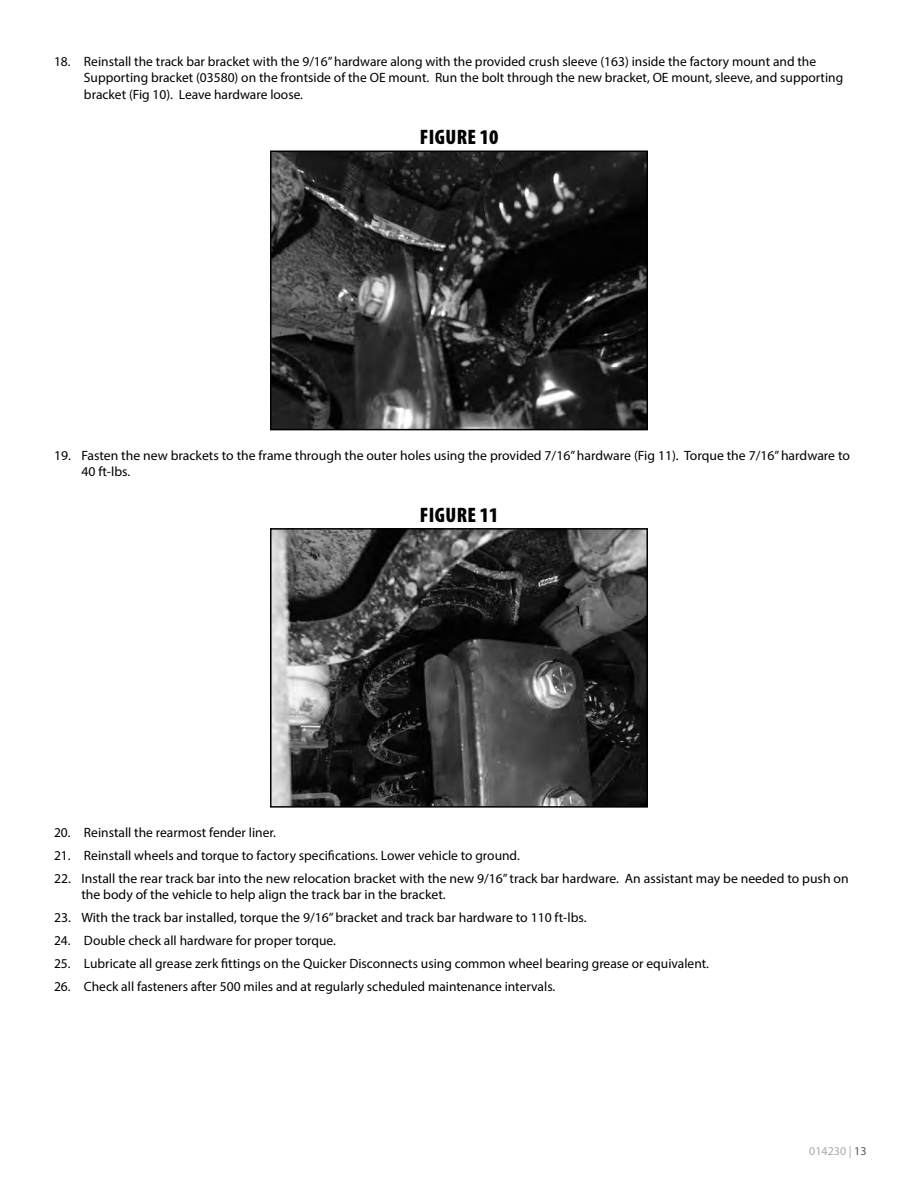
<style>
.page{position:relative;width:918px;height:1188px;background:#fff}
.page>*{position:absolute;margin:0;border:0;box-sizing:border-box;transform-origin:0 0}
.t1{font:900 condensed 21px "Myriad Pro";letter-spacing:.02em;color:#000}
.t2{font:13.5px/16.2px "Myriad Pro";color:#000}
.t3{font:12px "Myriad Pro";color:#a7a9ac}
.s1{color:#58595b}
</style>
<div class="page">
<img style="left:273px;top:154px;width:372px;height:273px">
<div style="left:270px;top:151px;width:378px;height:279px;border:2px solid #000"></div>
<img style="left:273px;top:531px;width:372px;height:274px">
<div style="left:270px;top:528px;width:378px;height:280px;border:2px solid #000"></div>
<p class="t2" style="left:84px;top:53px;width:761px;text-indent:-30px">18. Reinstall the track bar bracket with the 9/16” hardware along with the provided crush sleeve (163) inside the factory mount and the<br>Supporting bracket (03580) on the frontside of the OE mount. Run the bolt through the new bracket, OE mount, sleeve, and supporting bracket (Fig 10). Leave hardware loose.</p>
<h1 class="t1" style="left:420px;top:125px;width:80px">FIGURE 10</h1>
<p class="t2" style="left:81px;top:447px;width:770px;text-indent:-27px">19. Fasten the new brackets to the frame through the outer holes using the provided 7/16” hardware (Fig 11). Torque the 7/16” hardware to<br>40 ft-lbs.</p>
<h1 class="t1" style="left:420px;top:503px;width:80px">FIGURE 11</h1>
<p class="t2" style="left:54px;top:824px;width:224px">20. Reinstall the rearmost fender liner.</p>
<p class="t2" style="left:54px;top:847px;width:467px">21. Reinstall wheels and torque to factory specifications. Lower vehicle to ground.</p>
<p class="t2" style="left:81px;top:870px;width:769px;text-indent:-27px">22. Install the rear track bar into the new relocation bracket with the new 9/16” track bar hardware. An assistant may be needed to push on the body of the vehicle to help align the track bar in the bracket.</p>
<p class="t2" style="left:54px;top:910px;width:534px">23. With the track bar installed, torque the 9/16” bracket and track bar hardware to 110 ft-lbs.</p>
<p class="t2" style="left:54px;top:932px;width:283px">24. Double check all hardware for proper torque.</p>
<p class="t2" style="left:54px;top:955px;width:657px">25. Lubricate all grease zerk fittings on the Quicker Disconnects using common wheel bearing grease or equivalent.</p>
<p class="t2" style="left:54px;top:978px;width:503px">26. Check all fasteners after 500 miles and at regularly scheduled maintenance intervals.</p>
<p class="t3" style="left:809px;top:1143px;width:59px">014230 | <span class="s1">13</span></p>
</div>
